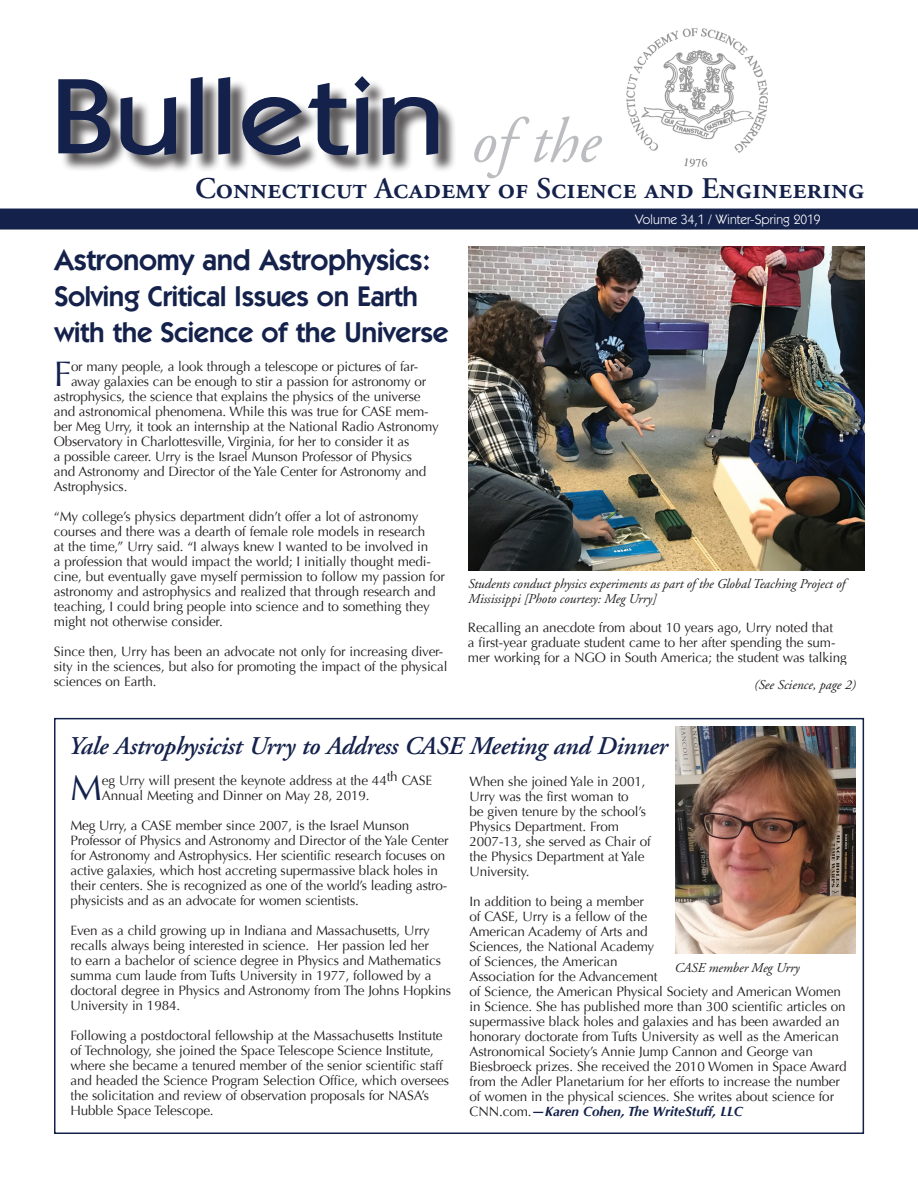
<style>
.page{position:relative;width:918px;height:1188px;background:#fff}
.page>*{position:absolute;margin:0;border:0;box-sizing:border-box;transform-origin:0 0}
.t1{font:500 108px "Itc Kabel";color:#14214b;scale:1.15 1}
.t2{font:italic 63px "Adobe Garamond Pro";color:#bcbdc0}
.t3{font:35.4px "Optima";color:#14214b}
.t4{font:600 30px "Adobe Garamond Pro";color:#14214b}
.t5{font:600 30px "Itc Kabel";letter-spacing:-.01em;color:#14214b}
.t6{font:600 28.5px/36px "Itc Kabel";letter-spacing:-.01em;color:#14214b}
.t7{font:italic 600 25.5px "Adobe Garamond";letter-spacing:-.015em;color:#14214b}
.t8{font:13.5px/15px "Optima";letter-spacing:-.01em;color:#231f20}
.t9{font:italic 13.5px/15px "Adobe Garamond";letter-spacing:-.005em;color:#231f20}
.t10{font:13.5px "Itc Kabel";color:#fff}
.s1{font-weight:700;font-style:italic;color:#14214b}
</style>
<div class="page">
<img style="left:626px;top:28px;width:142px;height:139px">
<div style="left:0;top:209px;width:918px;height:21px;background:#14214b"></div>
<div style="left:61px;top:79px;width:396px;height:94px;background:#231f20;opacity:.75"></div>
<img style="left:468px;top:247px;width:396px;height:324px">
<div style="left:54px;top:718px;width:810px;height:416px;border:2px solid #14214b"></div>
<img style="left:675px;top:727px;width:180px;height:227px">
<h1 class="t1" style="left:52px;top:53px;width:344px">Bulletin</h1>
<h2 class="t2" style="left:471px;top:104px;width:130px">of the</h2>
<h3 class="t4" style="left:195px;top:171px;width:671px">Connecticut Academy of Science and Engineering</h3>
<h3 class="t5" style="left:54px;top:242px;width:378px">Astronomy and Astrophysics:</h3>
<h3 class="t6" style="left:54px;top:278px;width:396px">Solving Critical Issues on Earth with the Science of the Universe</h3>
<h3 class="t3" style="left:54px;top:353px;width:19px">F</h3>
<p class="t8" style="left:71px;top:359px;width:349px">or many people, a look through a telescope or pictures of far-</p>
<p class="t8" style="left:71px;top:374px;width:357px">away galaxies can be enough to stir a passion for astronomy or</p>
<p class="t8" style="left:54px;top:389px;width:368px">astrophysics, the science that explains the physics of the universe</p>
<p class="t8" style="left:54px;top:404px;width:376px">and astronomical phenomena. While this was true for CASE mem-</p>
<p class="t8" style="left:54px;top:419px;width:387px">ber Meg Urry, it took an internship at the National Radio Astronomy</p>
<p class="t8" style="left:54px;top:434px;width:357px">Observatory in Charlottesville, Virginia, for her to consider it as</p>
<p class="t8" style="left:54px;top:449px;width:360px">a possible career. Urry is the Israel Munson Professor of Physics</p>
<p class="t8" style="left:54px;top:464px;width:374px">and Astronomy and Director of the Yale Center for Astronomy and</p>
<p class="t8" style="left:54px;top:479px;width:75px">Astrophysics.</p>
<p class="t8" style="left:54px;top:509px;width:393px">“My college’s physics department didn’t offer a lot of astronomy courses and there was a dearth of female role models in research<br>at the time,” Urry said. “I always knew I wanted to be involved in<br>a profession that would impact the world; I initially thought medi&shy;cine, but eventually gave myself permission to follow my passion for astronomy and astrophysics and realized that through research and teaching, I could bring people into science and to something they might not otherwise consider.</p>
<p class="t8" style="left:54px;top:644px;width:395px">Since then, Urry has been an advocate not only for increasing diver&shy;sity in the sciences, but also for promoting the impact of the physical sciences on Earth.</p>
<p class="t10" style="left:635px;top:212px;width:187px">Volume 34,1 / Winter-Spring 2019</p>
<p class="t9" style="left:468px;top:577px;width:378px">Students conduct physics experiments as part of the Global Teaching Project of<br>Mississippi [Photo courtesy: Meg Urry]</p>
<p class="t8" style="left:468px;top:620px;width:381px">Recalling an anecdote from about 10 years ago, Urry noted that<br>a first-year graduate student came to her after spending the sum&shy;mer working for a NGO in South America; the student was talking</p>
<p class="t9" style="left:754px;top:677px;width:103px">(See Science, page 2)</p>
<h3 class="t7" style="left:68px;top:732px;width:601px">Yale Astrophysicist Urry to Address CASE Meeting and Dinner</h3>
<h3 class="t3" style="left:70px;top:768px;width:33px">M</h3>
<p class="t8" style="left:102px;top:774px;width:332px">eg Urry will present the keynote address at the 44th CASE<br>Annual Meeting and Dinner on May 28, 2019.</p>
<p class="t8" style="left:70px;top:819px;width:380px">Meg Urry, a CASE member since 2007, is the Israel Munson Professor of Physics and Astronomy and Director of the Yale Center for Astronomy and Astrophysics. Her scientific research focuses on active galaxies, which host accreting supermassive black holes in their centers. She is recognized as one of the world’s leading astro&shy;physicists and as an advocate for women scientists.</p>
<p class="t8" style="left:70px;top:924px;width:382px">Even as a child growing up in Indiana and Massachusetts, Urry recalls always being interested in science. Her passion led her<br>to earn a bachelor of science degree in Physics and Mathematics summa cum laude from Tufts University in 1977, followed by a doctoral degree in Physics and Astronomy from The Johns Hopkins University in 1984.</p>
<p class="t8" style="left:70px;top:1029px;width:380px">Following a postdoctoral fellowship at the Massachusetts Institute of Technology, she joined the Space Telescope Science Institute, where she became a tenured member of the senior scientific staff and headed the Science Program Selection Office, which oversees the solicitation and review of observation proposals for NASA’s Hubble Space Telescope.</p>
<p class="t8" style="left:470px;top:774px;width:183px">When she joined Yale in 2001,<br>Urry was the first woman to<br>be given tenure by the school’s<br>Physics Department. From<br>2007-13, she served as Chair of the Physics Department at Yale<br>University.</p>
<p class="t8" style="left:470px;top:894px;width:379px">In addition to being a member<br>of CASE, Urry is a fellow of the<br>American Academy of Arts and<br>Sciences, the National Academy<br>of Sciences, the American<br>Association for the Advancement<br>of Science, the American Physical Society and American Women in Science. She has published more than 300 scientific articles on supermassive black holes and galaxies and has been awarded an honorary doctorate from Tufts University as well as the American Astronomical Society’s Annie Jump Cannon and George van Biesbroeck prizes. She received the 2010 Women in Space Award from the Adler Planetarium for her efforts to increase the number of women in the physical sciences. She writes about science for CNN.com.<span class="s1">—Karen Cohen, The WriteStuff, LLC</span></p>
<p class="t9" style="left:674px;top:961px;width:126px">CASE member Meg Urry</p>
</div>
